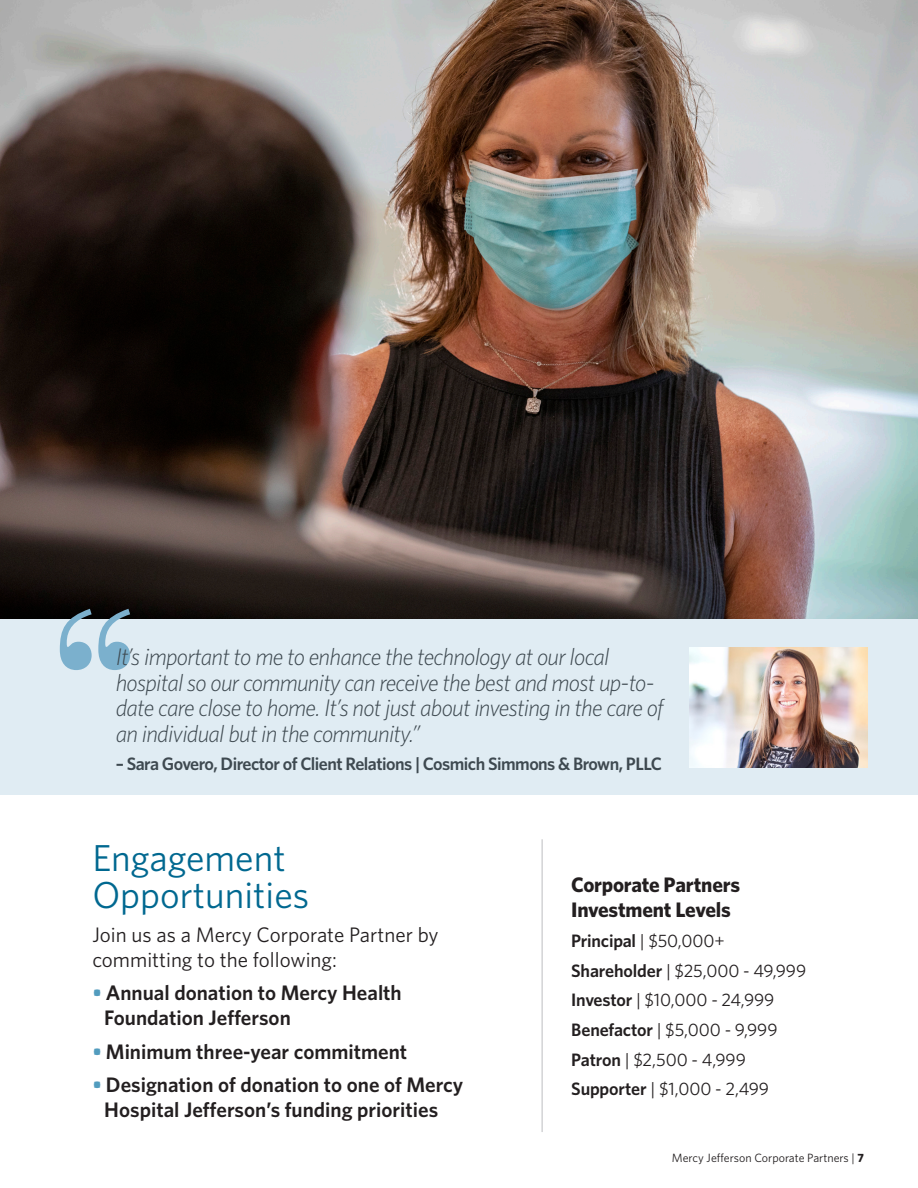
<style>
.page{position:relative;width:918px;height:1188px;background:#fff}
.page>*{position:absolute;margin:0;border:0;box-sizing:border-box;transform-origin:0 0}
.t1{font:37.5px/37.5px "Whitney";color:#006890}
.t2{font:italic 300 24px/25.5px "Whitney";letter-spacing:-.03em;color:#3e4950}
.t3{font:600 21px/25.2px "Whitney";color:#231f20}
.t4{font:21px/25.2px "Whitney";color:#231f20}
.t5{font:700 21px/25.2px "Whitney";letter-spacing:-.01em;color:#231f20}
.t6{font:18px "Whitney";letter-spacing:-.005em;color:#231f20}
.t7{font:600 18px "Whitney";letter-spacing:-.03em;color:#3e4950}
.t8{font:600 18px "Whitney";letter-spacing:-.015em;color:#231f20}
.t9{font:12px "Whitney";color:#231f20}
.s1{color:#529cbe}
.s2{font-weight:400}
.s3{font-weight:600}
.s4{font-weight:700}
</style>
<div class="page">
<img style="left:0;top:0;width:918px;height:619px">
<hr style="left:542px;top:839px;width:1px;height:293px;background:#bcbdc0">
<div style="left:0;top:619px;width:918px;height:176px;background:#e0ecf3"></div>
<svg style="left:60px;top:609px;width:70px;height:61px"></svg>
<img style="left:690px;top:648px;width:177px;height:120px">
<p class="t2" style="left:116px;top:644px;width:549px">It’s important to me to enhance the technology at our local hospital so our community can receive the best and most up-to&shy;date care close to home. It’s not just about investing in the care of an individual but in the community.”</p>
<p class="t7" style="left:116px;top:751px;width:548px">– Sara Govero, Director of Client Relations | Cosmich Simmons &amp; Brown, PLLC</p>
<p class="t1" style="left:92px;top:838px;width:218px">Engagement<br>Opportunities</p>
<p class="t4" style="left:92px;top:921px;width:348px">Join us as a Mercy Corporate Partner by committing to the following:</p>
<p class="t3" style="left:104px;top:980px;width:299px;text-indent:-12px"><span class="s1">•</span> Annual donation to Mercy Health<br>Foundation Jefferson</p>
<p class="t3" style="left:92px;top:1038px;width:316px"><span class="s1">•</span> Minimum three-year commitment</p>
<p class="t3" style="left:104px;top:1072px;width:361px;text-indent:-12px"><span class="s1">•</span> Designation of donation to one of Mercy<br>Hospital Jefferson’s funding priorities</p>
<p class="t5" style="left:571px;top:872px;width:171px">Corporate Partners<br>Investment Levels</p>
<p class="t8" style="left:571px;top:929px;width:155px">Principal <span class="s2">| $50,000+</span></p>
<p class="t6" style="left:571px;top:958px;width:237px"><span class="s3">Shareholder</span> | $25,000 - 49,999</p>
<p class="t6" style="left:571px;top:988px;width:205px"><span class="s3">Investor</span> | $10,000 - 24,999</p>
<p class="t6" style="left:571px;top:1018px;width:208px"><span class="s3">Benefactor</span> | $5,000 - 9,999</p>
<p class="t6" style="left:571px;top:1048px;width:176px"><span class="s3">Patron</span> | $2,500 - 4,999</p>
<p class="t6" style="left:571px;top:1077px;width:199px"><span class="s3">Supporter</span> | $1,000 - 2,499</p>
<p class="t9" style="left:672px;top:1149px;width:194px">Mercy Jefferson Corporate Partners | <span class="s4">7</span></p>
</div>
